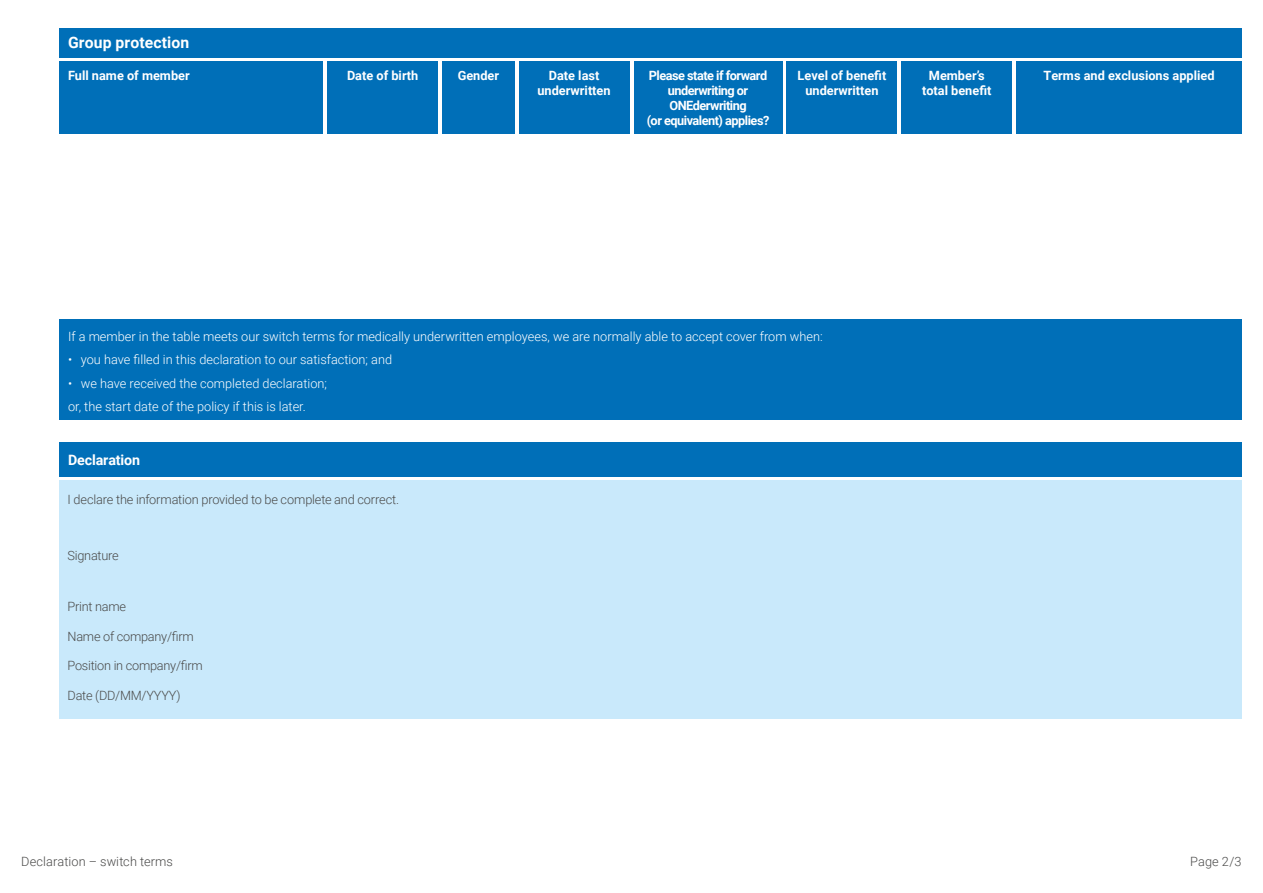
<style>
.page{position:relative;width:1263px;height:893px;background:#fff}
.page>*{position:absolute;margin:0;border:0;box-sizing:border-box;transform-origin:0 0}
.t1{font:700 15.75px "Roboto";letter-spacing:.005em;color:#fff}
.t2{font:700 14.25px "Roboto";letter-spacing:-.01em;color:#fff}
.body{font:300 12.75px "Roboto";color:#fff}
.body-2{font:300 12.75px "Roboto";letter-spacing:-.02em;color:#4a4a49}
.body-3{font:700 12.75px/15px "Roboto";color:#fff;text-align:center}
.body-4{font:700 12.75px/15px "Roboto";letter-spacing:-.04em;color:#fff;text-align:center}
.FLAG_-_HEADING_-12_1{font:300 12.75px "Roboto";letter-spacing:.01em;color:#4a4a49}
</style>
<div class="page">
<div style="left:60px;top:28px;width:1182px;height:29px;background:#006fb8"></div>
<div style="left:60px;top:62px;width:263px;height:72px;background:#006fb8"></div>
<div style="left:327px;top:62px;width:111px;height:72px;background:#006fb8"></div>
<div style="left:442px;top:62px;width:72px;height:72px;background:#006fb8"></div>
<div style="left:519px;top:62px;width:110px;height:72px;background:#006fb8"></div>
<div style="left:634px;top:62px;width:148px;height:72px;background:#006fb8"></div>
<div style="left:787px;top:62px;width:110px;height:72px;background:#006fb8"></div>
<div style="left:901px;top:62px;width:111px;height:72px;background:#006fb8"></div>
<div style="left:1016px;top:62px;width:226px;height:72px;background:#006fb8"></div>
<div style="left:59px;top:481px;width:1183px;height:238px;background:#c9e9fb"></div>
<div style="left:60px;top:442px;width:1182px;height:34px;background:#006fb8"></div>
<div style="left:60px;top:319px;width:1182px;height:101px;background:#006fb8"></div>
<p class="t1" style="left:68px;top:32px;width:123px">Group protection</p>
<p class="body-3" style="left:68px;top:67px;width:123px">Full name of member</p>
<p class="body-3" style="left:347px;top:67px;width:73px">Date of birth</p>
<p class="body-3" style="left:458px;top:67px;width:43px">Gender</p>
<p class="body-3" style="left:537px;top:67px;width:75px">Date last underwritten</p>
<p class="body-4" style="left:647px;top:67px;width:124px">Please state if forward underwriting or<br>ONEderwriting<br>(or equivalent) applies?</p>
<p class="body-3" style="left:798px;top:67px;width:90px">Level of benefit underwritten</p>
<p class="body-3" style="left:922px;top:68px;width:71px">Member’s total benefit</p>
<p class="body-3" style="left:1043px;top:67px;width:172px">Terms and exclusions applied</p>
<p class="body" style="left:68px;top:327px;width:756px">If a member in the table meets our switch terms for medically underwritten employees, we are normally able to accept cover from when:</p>
<p class="body" style="left:68px;top:351px;width:326px">• you have filled in this declaration to our satisfaction; and</p>
<p class="body" style="left:68px;top:374px;width:260px">• we have received the completed declaration;</p>
<p class="body" style="left:68px;top:398px;width:239px">or, the start date of the policy if this is later.</p>
<p class="t2" style="left:68px;top:450px;width:73px">Declaration</p>
<p class="body-2" style="left:68px;top:490px;width:333px">I declare the information provided to be complete and correct.</p>
<p class="body-2" style="left:68px;top:546px;width:53px">Signature</p>
<p class="body-2" style="left:68px;top:597px;width:60px">Print name</p>
<p class="body-2" style="left:68px;top:627px;width:128px">Name of company/firm</p>
<p class="body-2" style="left:68px;top:657px;width:137px">Position in company/firm</p>
<p class="body-2" style="left:68px;top:687px;width:114px">Date (DD/MM/YYYY)</p>
<p class="FLAG_-_HEADING_-12_1" style="left:21px;top:853px;width:153px">Declaration – switch terms</p>
<p class="FLAG_-_HEADING_-12_1" style="left:1190px;top:853px;width:53px">Page 2/3</p>
</div>
